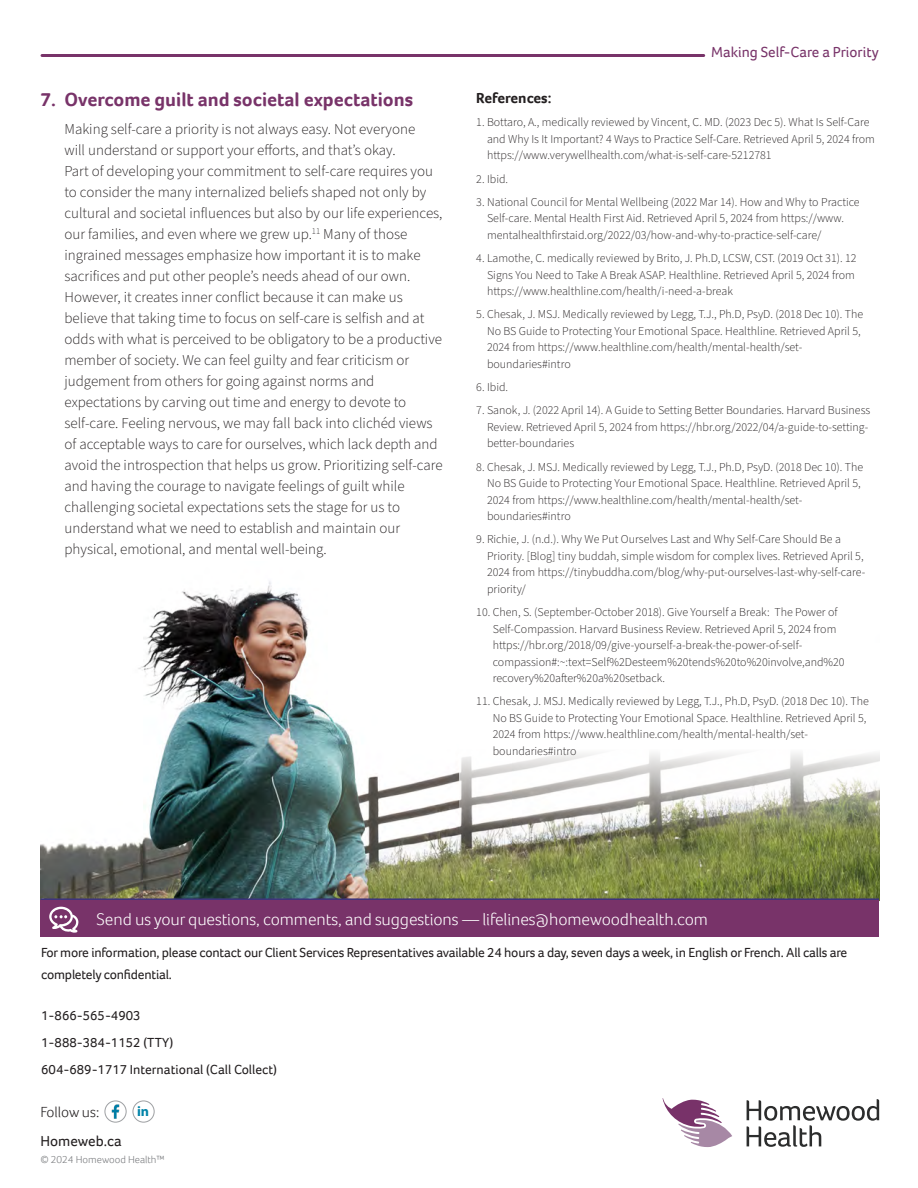
<style>
.page{position:relative;width:918px;height:1188px;background:#fff}
.page>*{position:absolute;margin:0;border:0;box-sizing:border-box;transform-origin:0 0}
.t1{font:700 19.5px "Foco";color:#783369}
.BodyCopy{font:300 17.25px "Foco";letter-spacing:-.005em;color:#fff}
.t2{font:300 15px/21px "Source Sans Pro";color:#231f20}
.t3{font:15px "Foco";color:#783369}
.t4{font:700 15px "Foco";color:#231f20}
.BodyCopy-2{font:15px "Foco";color:#231f20}
.BodyCopy-3{font:300 15px "Foco";letter-spacing:-.005em;color:#231f20}
.BodyCopy-4{font:700 14.1px "Myriad Pro";color:#0083a8}
.BodyCopy-5{font:13.5px/27px "Foco";letter-spacing:-.015em;color:#231f20}
.t5{font:300 12px/16.5px "Source Sans Pro";color:#231f20}
.t6{font:300 10.5px "Foco";color:#787a7d}
</style>
<div class="page">
<img style="left:41px;top:581px;width:418px;height:317px">
<svg style="left:459px;top:753px;width:421px;height:147px"></svg>
<svg style="left:747px;top:1099px;width:132px;height:48px"></svg>
<svg style="left:663px;top:1098px;width:69px;height:49px"></svg>
<hr style="left:40px;top:898px;width:839px;height:3px;background:#3f347a">
<hr style="left:42px;top:54px;width:662px;height:3px;background:#783369">
<div style="left:40px;top:901px;width:839px;height:36px;background:#783369"></div>
<svg style="left:49px;top:907px;width:30px;height:26px"></svg>
<img style="left:105px;top:1101px;width:21px;height:21px;border-radius:11px">
<div style="left:105px;top:1101px;width:21px;height:21px;border:1px solid #9d9fa2;border-radius:50%"></div>
<div style="left:133px;top:1101px;width:21px;height:21px;border:1px solid #9d9fa2;border-radius:50%"></div>
<h1 class="t1" style="left:40px;top:87px;width:374px">7. Overcome guilt and societal expectations</h1>
<p class="t2" style="left:64px;top:119px;width:380px">Making self-care a priority is not always easy. Not everyone<br>will understand or support your efforts, and that’s okay.<br>Part of developing your commitment to self-care requires you to consider the many internalized beliefs shaped not only by cultural and societal influences but also by our life experiences, our families, and even where we grew up.<sup>11</sup> Many of those ingrained messages emphasize how important it is to make sacrifices and put other people’s needs ahead of our own.<br>However, it creates inner conflict because it can make us believe that taking time to focus on self-care is selfish and at odds with what is perceived to be obligatory to be a productive member of society. We can feel guilty and fear criticism or judgement from others for going against norms and expectations by carving out time and energy to devote to self-care. Feeling nervous, we may fall back into clichéd views of acceptable ways to care for ourselves, which lack depth and avoid the introspection that helps us grow. Prioritizing self-care and having the courage to navigate feelings of guilt while challenging societal expectations sets the stage for us to understand what we need to establish and maintain our physical, emotional, and mental well-being.</p>
<p class="t3" style="left:711px;top:42px;width:169px">Making Self-Care a Priority</p>
<p class="t4" style="left:476px;top:88px;width:77px">References:</p>
<p class="t5" style="left:487px;top:114px;width:389px;text-indent:-11px">1. Bottaro, A., medically reviewed by Vincent, C. MD. (2023 Dec 5). What Is Self-Care and Why Is It Important? 4 Ways to Practice Self-Care. Retrieved April 5, 2024 from https://www.verywellhealth.com/what-is-self-care-5212781</p>
<p class="t5" style="left:476px;top:171px;width:33px">2. Ibid.</p>
<p class="t5" style="left:487px;top:194px;width:374px;text-indent:-11px">3. National Council for Mental Wellbeing (2022 Mar 14). How and Why to Practice<br>Self-care. Mental Health First Aid. Retrieved April 5, 2024 from https://www. mentalhealthfirstaid.org/2022/03/how-and-why-to-practice-self-care/</p>
<p class="t5" style="left:487px;top:250px;width:371px;text-indent:-11px">4. Lamothe, C. medically reviewed by Brito, J. Ph.D, LCSW, CST. (2019 Oct 31). 12<br>Signs You Need to Take A Break ASAP. Healthline. Retrieved April 5, 2024 from https://www.healthline.com/health/i-need-a-break</p>
<p class="t5" style="left:487px;top:306px;width:378px;text-indent:-11px">5. Chesak, J. MSJ. Medically reviewed by Legg, T.J., Ph.D, PsyD. (2018 Dec 10). The No BS Guide to Protecting Your Emotional Space. Healthline. Retrieved April 5, 2024 from https://www.healthline.com/health/mental-health/set&shy;boundaries#intro</p>
<p class="t5" style="left:476px;top:379px;width:33px">6. Ibid.</p>
<p class="t5" style="left:487px;top:402px;width:385px;text-indent:-11px">7. Sanok, J. (2022 April 14). A Guide to Setting Better Boundaries. Harvard Business<br>Review. Retrieved April 5, 2024 from https://hbr.org/2022/04/a-guide-to-setting&shy;better-boundaries</p>
<p class="t5" style="left:487px;top:459px;width:378px;text-indent:-11px">8. Chesak, J. MSJ. Medically reviewed by Legg, T.J., Ph.D, PsyD. (2018 Dec 10). The No BS Guide to Protecting Your Emotional Space. Healthline. Retrieved April 5, 2024 from https://www.healthline.com/health/mental-health/set&shy;boundaries#intro</p>
<p class="t5" style="left:487px;top:531px;width:380px;text-indent:-11px">9. Richie, J. (n.d.). Why We Put Ourselves Last and Why Self-Care Should Be a Priority. [Blog] tiny buddah, simple wisdom for complex lives. Retrieved April 5, 2024 from https://tinybuddha.com/blog/why-put-ourselves-last-why-self-care&shy;priority/</p>
<p class="t5" style="left:493px;top:604px;width:353px;text-indent:-16px">10. Chen, S. (September-October 2018). Give Yourself a Break: The Power of Self-Compassion. Harvard Business Review. Retrieved April 5, 2024 from https://hbr.org/2018/09/give-yourself-a-break-the-power-of-self&shy;compassion#:~:text=Self%2Desteem%20tends%20to%20involve,and%20 recovery%20after%20a%20setback.</p>
<p class="t5" style="left:493px;top:693px;width:378px;text-indent:-16px">11. Chesak, J. MSJ. Medically reviewed by Legg, T.J., Ph.D, PsyD. (2018 Dec 10). The No BS Guide to Protecting Your Emotional Space. Healthline. Retrieved April 5, 2024 from https://www.healthline.com/health/mental-health/set&shy;boundaries#intro</p>
<p class="BodyCopy" style="left:97px;top:908px;width:613px">Send us your questions, comments, and suggestions — lifelines@homewoodhealth.com</p>
<p class="BodyCopy-5" style="left:41px;top:941px;width:808px;line-height:22.5px">For more information, please contact our Client Services Representatives available 24 hours a day, seven days a week, in English or French. All calls are completely confidential.</p>
<p class="BodyCopy-5" style="left:41px;top:1002px;width:237px">1-866-565-4903<br>1-888-384-1152 (TTY)<br>604-689-1717 International (Call Collect)</p>
<p class="BodyCopy-3" style="left:40px;top:1102px;width:60px">Follow us:</p>
<p class="BodyCopy-4" style="left:137px;top:1102px;width:14px">in</p>
<p class="BodyCopy-2" style="left:40px;top:1131px;width:83px">Homeweb.ca</p>
<p class="t6" style="left:40px;top:1153px;width:126px">© 2024 Homewood Health™</p>
</div>
